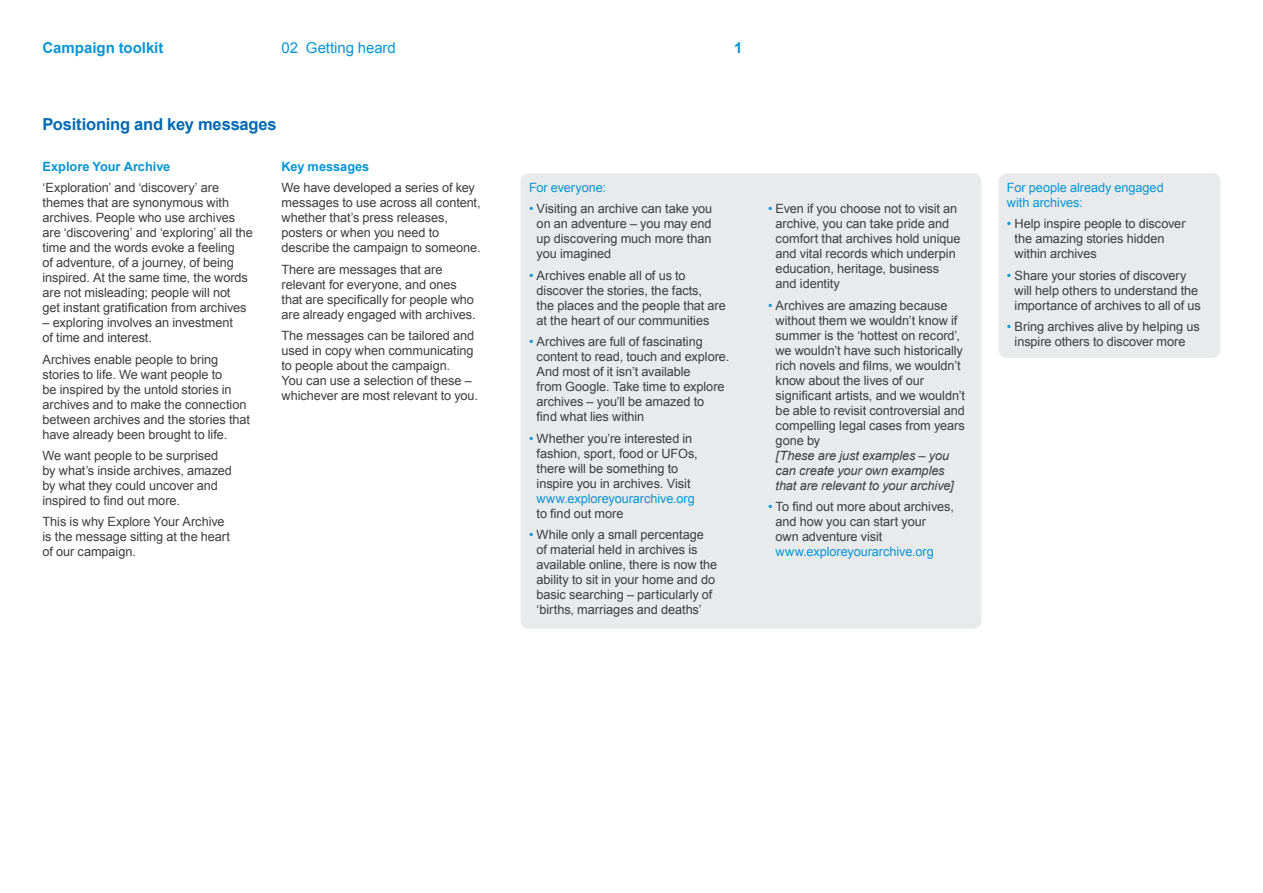
<style>
.page{position:relative;width:1263px;height:893px;background:#fff}
.page>*{position:absolute;margin:0;border:0;box-sizing:border-box;transform-origin:0 0}
.t1{font:700 16.5px "Arial";letter-spacing:-.01em;color:#0169b2}
.t2{font:700 15px "Arial";color:#0696d6}
.t3{font:15px "Arial";letter-spacing:-.005em;color:#0696d6}
.t4{font:12.75px/15px "Arial";letter-spacing:-.005em;color:#3e3e3f}
.t5{font:12.75px/15px "Arial";letter-spacing:-.005em;color:#0696d6}
.t6{font:italic 12.75px/15px "Arial";letter-spacing:-.01em;color:#3e3e3f}
.t7{font:700 12.75px "Arial";color:#0696d6}
.s1{color:#0696d6}
</style>
<div class="page">
<div style="left:520px;top:173px;width:461px;height:456px;background:#e9eaeb;border-radius:9px"></div>
<div style="left:998px;top:173px;width:222px;height:185px;background:#e9eaeb;border-radius:9px"></div>
<p class="t2" style="left:43px;top:40px;width:122px">Campaign toolkit</p>
<p class="t3" style="left:281px;top:40px;width:116px">02 Getting heard</p>
<p class="t2" style="left:734px;top:40px;width:10px">1</p>
<p class="t1" style="left:43px;top:115px;width:236px">Positioning and key messages</p>
<p class="t7" style="left:43px;top:159px;width:129px">Explore Your Archive</p>
<p class="t4" style="left:43px;top:180px;width:212px">‘Exploration’ and ‘discovery’ are themes that are synonymous with archives. People who use archives are ‘discovering’ and ‘exploring’ all the time and the words evoke a feeling<br>of adventure, of a journey, of being inspired. At the same time, the words are not misleading; people will not<br>get instant gratification from archives</p>
<p class="t4" style="left:43px;top:315px;width:192px">– exploring involves an investment of time and interest.</p>
<p class="t4" style="left:43px;top:352px;width:209px">Archives enable people to bring stories to life. We want people to<br>be inspired by the untold stories in archives and to make the connection between archives and the stories that have already been brought to life.</p>
<p class="t4" style="left:43px;top:448px;width:191px">We want people to be surprised by what’s inside archives, amazed by what they could uncover and inspired to find out more.</p>
<p class="t4" style="left:43px;top:514px;width:189px">This is why Explore Your Archive is the message sitting at the heart of our campaign.</p>
<p class="t7" style="left:281px;top:159px;width:89px">Key messages</p>
<p class="t4" style="left:281px;top:180px;width:201px">We have developed a series of key messages to use across all content, whether that’s press releases, posters or when you need to describe the campaign to someone.</p>
<p class="t4" style="left:281px;top:262px;width:196px">There are messages that are relevant for everyone, and ones that are specifically for people who are already engaged with archives.</p>
<p class="t4" style="left:281px;top:328px;width:198px">The messages can be tailored and used in copy when communicating to people about the campaign.<br>You can use a selection of these – whichever are most relevant to you.</p>
<p class="t5" style="left:529px;top:180px;width:78px">For everyone:</p>
<p class="t4" style="left:537px;top:201px;width:177px;text-align:justify;text-indent:-8px"><span class="s1">•</span> Visiting an archive can take you on an adventure – you may end up discovering much more than you imagined</p>
<p class="t4" style="left:537px;top:268px;width:191px;text-indent:-8px"><span class="s1">•</span> Archives enable all of us to discover the stories, the facts,<br>the places and the people that are at the heart of our communities</p>
<p class="t4" style="left:537px;top:334px;width:194px;text-indent:-8px"><span class="s1">•</span> Archives are full of fascinating content to read, touch and explore.<br>And most of it isn’t available<br>from Google. Take time to explore archives – you’ll be amazed to<br>find what lies within</p>
<p class="t4" style="left:537px;top:431px;width:163px;text-indent:-8px"><span class="s1">•</span> Whether you’re interested in fashion, sport, food or UFOs, there will be something to inspire you in archives. Visit</p>
<p class="t5" style="left:537px;top:491px;width:160px">www.exploreyourarchive.org</p>
<p class="t4" style="left:537px;top:506px;width:88px">to find out more</p>
<p class="t4" style="left:537px;top:527px;width:182px;text-indent:-8px"><span class="s1">•</span> While only a small percentage of material held in archives is available online, there is now the ability to sit in your home and do basic searching – particularly of ‘births, marriages and deaths’</p>
<p class="t4" style="left:776px;top:201px;width:186px;text-indent:-8px"><span class="s1">•</span> Even if you choose not to visit an archive, you can take pride and comfort that archives hold unique and vital records which underpin education, heritage, business and identity</p>
<p class="t4" style="left:776px;top:298px;width:191px;text-indent:-8px"><span class="s1">•</span> Archives are amazing because without them we wouldn’t know if summer is the ‘hottest on record’, we wouldn’t have such historically rich novels and films, we wouldn’t know about the lives of our significant artists, and we wouldn’t be able to revisit controversial and compelling legal cases from years gone by</p>
<p class="t6" style="left:776px;top:448px;width:180px">[These are just examples – you can create your own examples that are relevant to your archive]</p>
<p class="t4" style="left:776px;top:499px;width:180px;text-indent:-8px"><span class="s1">•</span> To find out more about archives, and how you can start your<br>own adventure visit</p>
<p class="t5" style="left:776px;top:544px;width:160px">www.exploreyourarchive.org</p>
<p class="t5" style="left:1007px;top:180px;width:158px">For people already engaged with archives:</p>
<p class="t4" style="left:1014px;top:216px;width:172px;text-indent:-8px"><span class="s1">•</span> Help inspire people to discover the amazing stories hidden within archives</p>
<p class="t4" style="left:1014px;top:268px;width:188px;text-indent:-8px"><span class="s1">•</span> Share your stories of discovery will help others to understand the importance of archives to all of us</p>
<p class="t4" style="left:1007px;top:319px;width:194px;text-align:center"><span class="s1">•</span> Bring archives alive by helping us inspire others to discover more</p>
</div>
